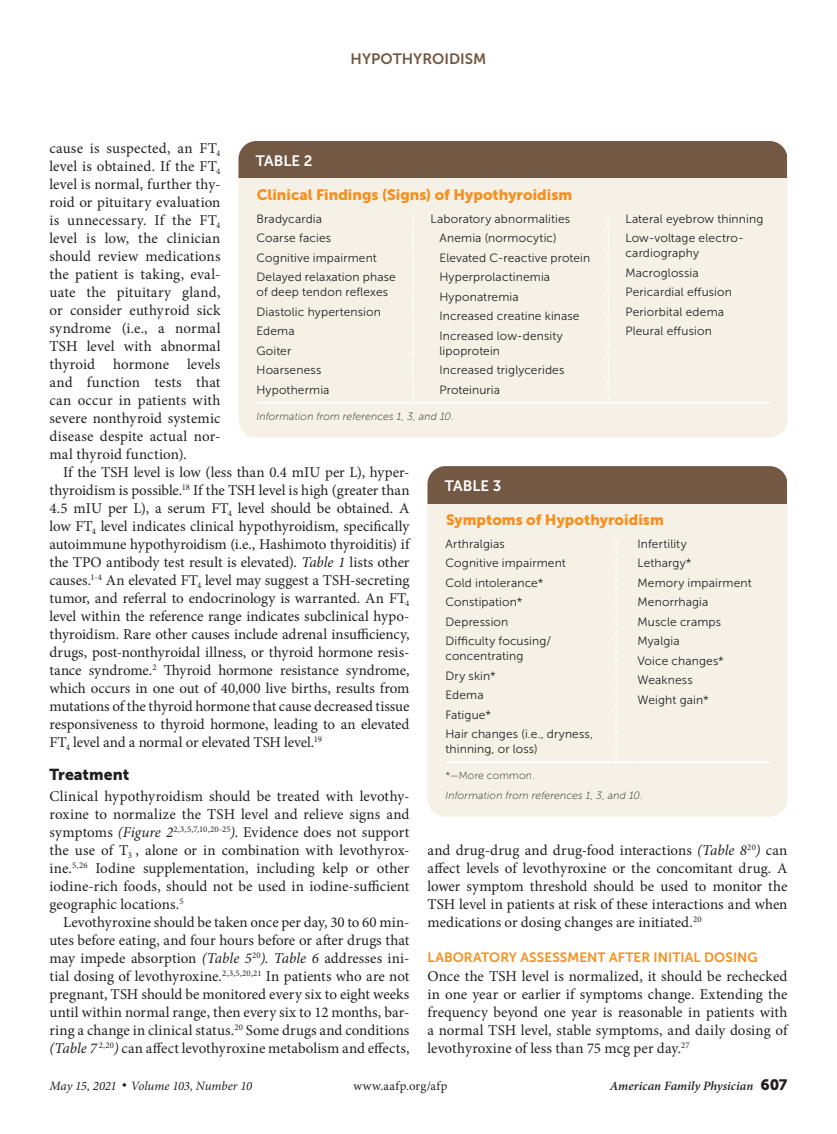
<style>
.page{position:relative;width:837px;height:1134px;background:#fff}
.page>*{position:absolute;margin:0;border:0;box-sizing:border-box;transform-origin:0 0}
.head1{font:15.75px "Museo Sans 900";letter-spacing:.005em;color:#231f20}
.body_text{font:15px/18px "Minion Pro";color:#231f20;text-align:justify}
.body_noindent{font:15px/18px "Minion Pro";letter-spacing:.01em;color:#231f20;text-align:justify}
.table_title{font:15px "Museo Sans 900";letter-spacing:.005em;color:#f68f1e}
.t1{font:15px "Museo Sans 700";letter-spacing:.005em;color:#745844}
.table{font:15px "Museo Sans 700";color:#fff}
.head2{font:13.5px "Museo Sans 700";letter-spacing:.005em;color:#f68f1e}
.t2{font:italic 12.75px "Minion Pro";letter-spacing:-.005em;color:#231f20}
.t3{font:italic 600 12.75px "Minion Pro";letter-spacing:.005em;color:#231f20}
.t4{font:12.75px "Minion Pro";letter-spacing:.03em;color:#231f20}
.table_data{font:12px/15px "Museo Sans 300";letter-spacing:.01em;color:#231f20}
.table_data_last_col{font:12px/15px "Museo Sans 300";letter-spacing:.01em;color:#231f20}
.table_data_indent{font:12px/15px "Museo Sans 300";letter-spacing:.01em;color:#231f20}
.table_fig_note{font:italic 10.5px "Museo Sans 100";letter-spacing:.015em;color:#231f20}
.table_fig_note-2{font:10.5px "Museo Sans 100";letter-spacing:.02em;color:#231f20}
.s1{font-style:italic}
.s2{font-family:"Museo Sans 900";font-weight:400;font-style:normal;font-size:15px}
</style>
<div class="page">
<div style="left:428px;top:466px;width:360px;height:351px;background:#f6f1e6;border-radius:18px"></div>
<hr style="left:446px;top:762px;width:166px;height:1px;background:#fff">
<hr style="left:638px;top:762px;width:132px;height:1px;background:#fff">
<div style="left:428px;top:466px;width:360px;height:38px;background:#735844"></div>
<svg style="left:612px;top:541px;width:26px;height:222px"></svg>
<div style="left:238px;top:141px;width:550px;height:297px;background:#f6f1e6;border-radius:18px"></div>
<hr style="left:256px;top:402px;width:158px;height:2px;background:#fff">
<hr style="left:430px;top:402px;width:179px;height:2px;background:#fff">
<hr style="left:626px;top:402px;width:144px;height:2px;background:#fff">
<div style="left:238px;top:141px;width:550px;height:37px;background:#735844"></div>
<svg style="left:412px;top:214px;width:18px;height:190px"></svg>
<svg style="left:608px;top:214px;width:18px;height:190px"></svg>
<p class="t1" style="left:351px;top:50px;width:137px">HYPOTHYROIDISM</p>
<p class="body_noindent" style="left:50px;top:139px;width:173px">cause is suspected, an FT<sub>4 </sub>level is obtained. If the FT<sub>4 </sub>level is normal, further thy&shy;roid or pituitary evaluation is unnecessary. If the FT<sub>4 </sub>level is low, the clinician should review medications the patient is taking, eval&shy;uate the pituitary gland, or consider euthyroid sick syndrome (i.e., a normal TSH level with abnormal thyroid hormone levels and function tests that can occur in patients with severe nonthyroid systemic disease despite actual nor&shy;mal thyroid function).</p>
<p class="body_text" style="left:50px;top:463px;width:362px;text-indent:14px">If the TSH level is low (less than 0.4 mIU per L), hyper&shy;thyroidism is possible.<sup>18</sup> If the TSH level is high (greater than 4.5 mIU per L), a serum FT<sub>4</sub> level should be obtained. A low FT<sub>4</sub> level indicates clinical hypothyroidism, specifically autoimmune hypothyroidism (i.e., Hashimoto thyroiditis) if the TPO antibody test result is elevated). <span class="s1">Table 1</span> lists other causes.<sup>1-4</sup> An elevated FT<sub>4</sub> level may suggest a TSH-secreting tumor, and referral to endocrinology is warranted. An FT<sub>4 </sub>level within the reference range indicates subclinical hypo&shy;thyroidism. Rare other causes include adrenal insufficiency, drugs, post-nonthyroidal illness, or thyroid hormone resis&shy;tance syndrome.<sup>2</sup> Thyroid hormone resistance syndrome, which occurs in one out of 40,000 live births, results from mutations of the thyroid hormone that cause decreased tissue responsiveness to thyroid hormone, leading to an elevated FT<sub>4</sub> level and a normal or elevated TSH level.<sup>19</sup></p>
<p class="head1" style="left:50px;top:766px;width:81px">Treatment</p>
<p class="body_noindent" style="left:50px;top:787px;width:362px">Clinical hypothyroidism should be treated with levothy&shy;roxine to normalize the TSH level and relieve signs and symptoms <span class="s1">(Figure 2</span><sup>2,3,5,7,10,20-25</sup><span class="s1">)</span>. Evidence does not support the use of T<sub>3</sub> , alone or in combination with levothyrox&shy;ine.<sup>5,26</sup> Iodine supplementation, including kelp or other iodine-rich foods, should not be used in iodine-sufficient geographic locations.<sup>5</sup></p>
<p class="body_text" style="left:50px;top:913px;width:362px;text-indent:14px">Levothyroxine should be taken once per day, 30 to 60 min&shy;utes before eating, and four hours before or after drugs that may impede absorption <span class="s1">(Table 5</span><sup>20</sup><span class="s1">)</span>. <span class="s1">Table 6</span> addresses ini&shy;tial dosing of levothyroxine.<sup>2,3,5,20,21</sup> In patients who are not pregnant, TSH should be monitored every six to eight weeks until within normal range, then every six to 12 months, bar&shy;ring a change in clinical status.<sup>20</sup> Some drugs and conditions <span class="s1">(Table 7</span> <sup>2,20</sup><span class="s1">)</span> can affect levothyroxine metabolism and effects,</p>
<p class="table" style="left:256px;top:152px;width:58px">TABLE 2</p>
<p class="table_title" style="left:257px;top:186px;width:317px">Clinical Findings (Signs) of Hypothyroidism</p>
<p class="table_data" style="left:256px;top:211px;width:67px">Bradycardia</p>
<p class="table_data" style="left:256px;top:231px;width:76px">Coarse facies</p>
<p class="table_data" style="left:256px;top:250px;width:122px">Cognitive impairment</p>
<p class="table_data" style="left:256px;top:270px;width:141px">Delayed relaxation phase of deep tendon reflexes</p>
<p class="table_data" style="left:256px;top:304px;width:126px">Diastolic hypertension</p>
<p class="table_data" style="left:256px;top:324px;width:40px">Edema</p>
<p class="table_data" style="left:256px;top:343px;width:36px">Goiter</p>
<p class="table_data" style="left:256px;top:363px;width:66px">Hoarseness</p>
<p class="table_data" style="left:256px;top:382px;width:74px">Hypothermia</p>
<p class="table_data" style="left:430px;top:211px;width:141px">Laboratory abnormalities</p>
<p class="table_data_indent" style="left:440px;top:231px;width:119px">Anemia (normocytic)</p>
<p class="table_data_indent" style="left:440px;top:250px;width:152px">Elevated C-reactive protein</p>
<p class="table_data_indent" style="left:440px;top:270px;width:112px">Hyperprolactinemia</p>
<p class="table_data_indent" style="left:440px;top:289px;width:81px">Hyponatremia</p>
<p class="table_data_indent" style="left:440px;top:309px;width:142px">Increased creatine kinase</p>
<p class="table_data_indent" style="left:440px;top:328px;width:125px">Increased low-density lipoprotein</p>
<p class="table_data_indent" style="left:440px;top:363px;width:126px">Increased triglycerides</p>
<p class="table_data_indent" style="left:440px;top:382px;width:62px">Proteinuria</p>
<p class="table_data_last_col" style="left:626px;top:211px;width:139px">Lateral eyebrow thinning</p>
<p class="table_data_last_col" style="left:626px;top:231px;width:117px">Low-voltage electro&shy;cardiography</p>
<p class="table_data_last_col" style="left:626px;top:265px;width:75px">Macroglossia</p>
<p class="table_data_last_col" style="left:626px;top:285px;width:108px">Pericardial effusion</p>
<p class="table_data_last_col" style="left:626px;top:304px;width:100px">Periorbital edema</p>
<p class="table_data_last_col" style="left:626px;top:324px;width:88px">Pleural effusion</p>
<p class="table_fig_note" style="left:256px;top:410px;width:199px">Information from references 1, 3, and 10.</p>
<p class="table" style="left:445px;top:477px;width:58px">TABLE 3</p>
<p class="table_title" style="left:446px;top:512px;width:219px">Symptoms of Hypothyroidism</p>
<p class="table_data" style="left:446px;top:536px;width:61px">Arthralgias</p>
<p class="table_data" style="left:446px;top:556px;width:122px">Cognitive impairment</p>
<p class="table_data" style="left:446px;top:575px;width:100px">Cold intolerance*</p>
<p class="table_data" style="left:446px;top:595px;width:78px">Constipation*</p>
<p class="table_data" style="left:446px;top:614px;width:64px">Depression</p>
<p class="table_data" style="left:446px;top:634px;width:107px">Difficulty focusing/ concentrating</p>
<p class="table_data" style="left:446px;top:668px;width:52px">Dry skin*</p>
<p class="table_data" style="left:446px;top:688px;width:40px">Edema</p>
<p class="table_data" style="left:446px;top:707px;width:47px">Fatigue*</p>
<p class="table_data" style="left:446px;top:727px;width:149px">Hair changes (i.e., dryness, thinning, or loss)</p>
<p class="table_data_last_col" style="left:638px;top:536px;width:51px">Infertility</p>
<p class="table_data_last_col" style="left:638px;top:556px;width:55px">Lethargy*</p>
<p class="table_data_last_col" style="left:638px;top:575px;width:116px">Memory impairment</p>
<p class="table_data_last_col" style="left:638px;top:595px;width:72px">Menorrhagia</p>
<p class="table_data_last_col" style="left:638px;top:614px;width:85px">Muscle cramps</p>
<p class="table_data_last_col" style="left:638px;top:634px;width:44px">Myalgia</p>
<p class="table_data_last_col" style="left:638px;top:653px;width:88px">Voice changes*</p>
<p class="table_data_last_col" style="left:638px;top:673px;width:57px">Weakness</p>
<p class="table_data_last_col" style="left:638px;top:692px;width:73px">Weight gain*</p>
<p class="table_fig_note-2" style="left:446px;top:770px;width:91px">*—More common.</p>
<p class="table_fig_note" style="left:446px;top:790px;width:199px">Information from references 1, 3, and 10.</p>
<p class="body_text" style="left:428px;top:841px;width:362px">and drug-drug and drug-food interactions <span class="s1">(Table 8</span><sup>20</sup><span class="s1">)</span> can affect levels of levothyroxine or the concomitant drug. A lower symptom threshold should be used to monitor the TSH level in patients at risk of these interactions and when medications or dosing changes are initiated.<sup>20</sup></p>
<p class="head2" style="left:428px;top:949px;width:332px">LABORATORY ASSESSMENT AFTER INITIAL DOSING</p>
<p class="body_noindent" style="left:428px;top:967px;width:362px">Once the TSH level is normalized, it should be rechecked in one year or earlier if symptoms change. Extending the frequency beyond one year is reasonable in patients with a normal TSH level, stable symptoms, and daily dosing of levothyroxine of less than 75 mcg per day.<sup>27</sup></p>
<p class="t2" style="left:50px;top:1078px;width:204px">May 15, 2021 ◆ Volume 103, Number 10</p>
<p class="t4" style="left:353px;top:1078px;width:96px">www.aafp.org/afp</p>
<p class="t3" style="left:610px;top:1077px;width:179px">American Family Physician <span class="s2">607</span></p>
</div>
